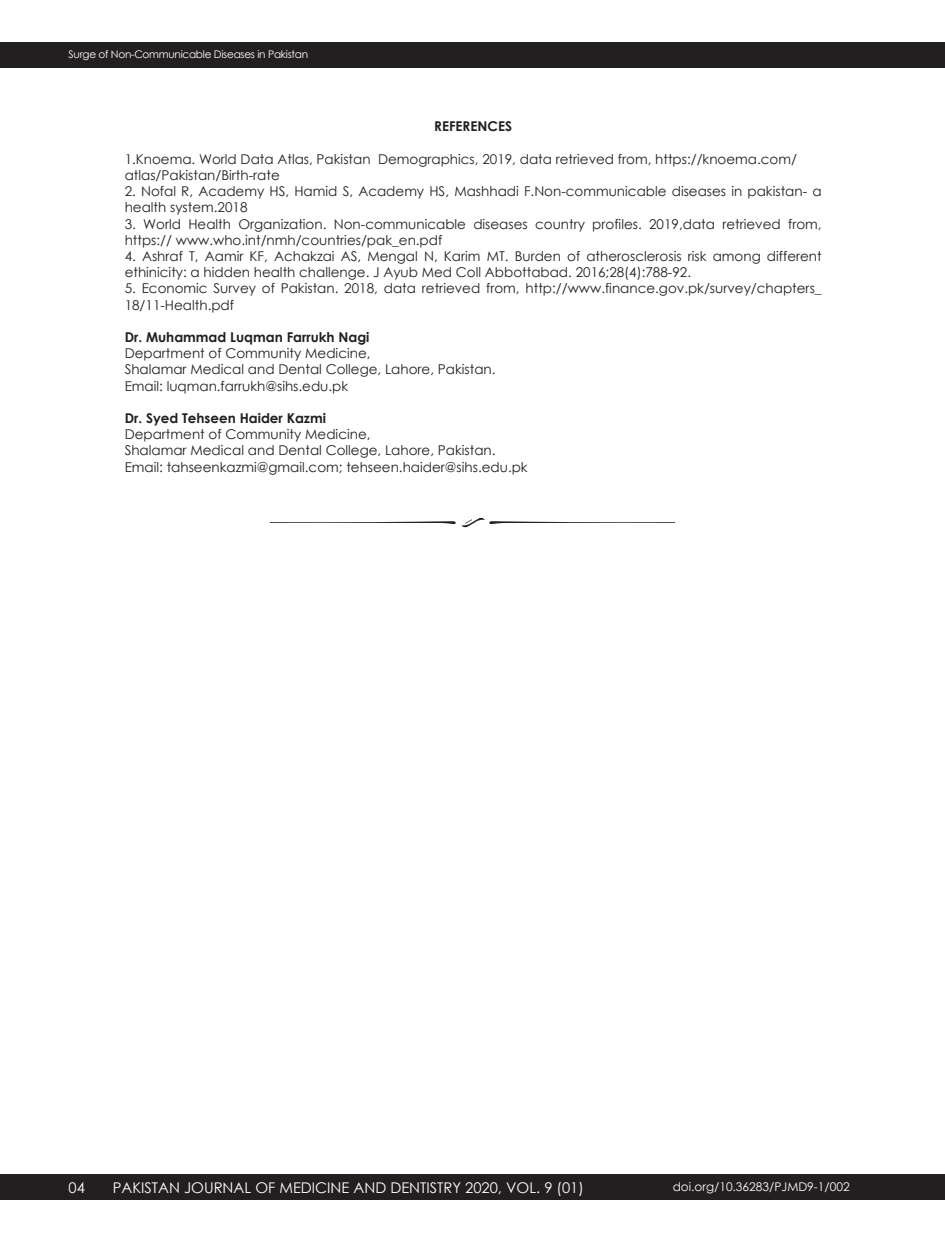
<style>
.page{position:relative;width:945px;height:1242px;background:#fff}
.page>*{position:absolute;margin:0;border:0;box-sizing:border-box;transform-origin:0 0}
.t1{font:14.7px "Century Gothic";color:#fff}
.t2{font:13.5px/16.2px "Century Gothic";color:#231f20}
.t3{font:700 13.5px "Century Gothic";color:#231f20}
.t4{font:12px "Century Gothic";color:#fff}
.t5{font:10.5px "Century Gothic";letter-spacing:-.025em;color:#fff}
</style>
<div class="page">
<div style="left:0;top:1174px;width:945px;height:26px;background:#231f20"></div>
<svg style="left:270px;top:518px;width:405px;height:9px"></svg>
<div style="left:0;top:42px;width:945px;height:26px;background:#231f20"></div>
<p class="t5" style="left:69px;top:48px;width:241px">Surge of Non-Communicable Diseases in Pakistan</p>
<p class="t3" style="left:434px;top:118px;width:79px">REFERENCES</p>
<p class="t2" style="left:125px;top:150px;width:674px">1.Knoema. World Data Atlas, Pakistan Demographics, 2019, data retrieved from, https://knoema.com/ atlas/Pakistan/Birth-rate</p>
<p class="t2" style="left:125px;top:183px;width:698px">2. Nofal R, Academy HS, Hamid S, Academy HS, Mashhadi F.Non-communicable diseases in pakistan- a health system.2018</p>
<p class="t2" style="left:125px;top:215px;width:698px">3. World Health Organization. Non-communicable diseases country profiles. 2019,data retrieved from, https:// www.who.int/nmh/countries/pak_en.pdf</p>
<p class="t2" style="left:125px;top:248px;width:699px">4. Ashraf T, Aamir KF, Achakzai AS, Mengal N, Karim MT. Burden of atherosclerosis risk among different ethinicity: a hidden health challenge. J Ayub Med Coll Abbottabad. 2016;28(4):788-92.</p>
<p class="t2" style="left:125px;top:280px;width:699px">5. Economic Survey of Pakistan. 2018, data retrieved from, http://www.finance.gov.pk/survey/chapters_<br>18/11-Health.pdf</p>
<p class="t3" style="left:125px;top:328px;width:246px">Dr. Muhammad Luqman Farrukh Nagi</p>
<p class="t2" style="left:125px;top:345px;width:372px">Department of Community Medicine,<br>Shalamar Medical and Dental College, Lahore, Pakistan.<br>Email: luqman.farrukh@sihs.edu.pk</p>
<p class="t3" style="left:125px;top:409px;width:203px">Dr. Syed Tehseen Haider Kazmi</p>
<p class="t2" style="left:125px;top:426px;width:405px">Department of Community Medicine,<br>Shalamar Medical and Dental College, Lahore, Pakistan.<br>Email: tahseenkazmi@gmail.com; tehseen.haider@sihs.edu.pk</p>
<p class="t1" style="left:113px;top:1178px;width:473px">PAKISTAN JOURNAL OF MEDICINE AND DENTISTRY 2020, VOL. 9 (01)</p>
<p class="t1" style="left:69px;top:1178px;width:18px">04</p>
<p class="t1" style="left:482px;top:1178px;width:18px">19</p>
<p class="t1" style="left:544px;top:1178px;width:36px">8 3</p>
<p class="t4" style="left:673px;top:1178px;width:179px">doi.org/10.36283/PJMD9-1/002</p>
</div>
